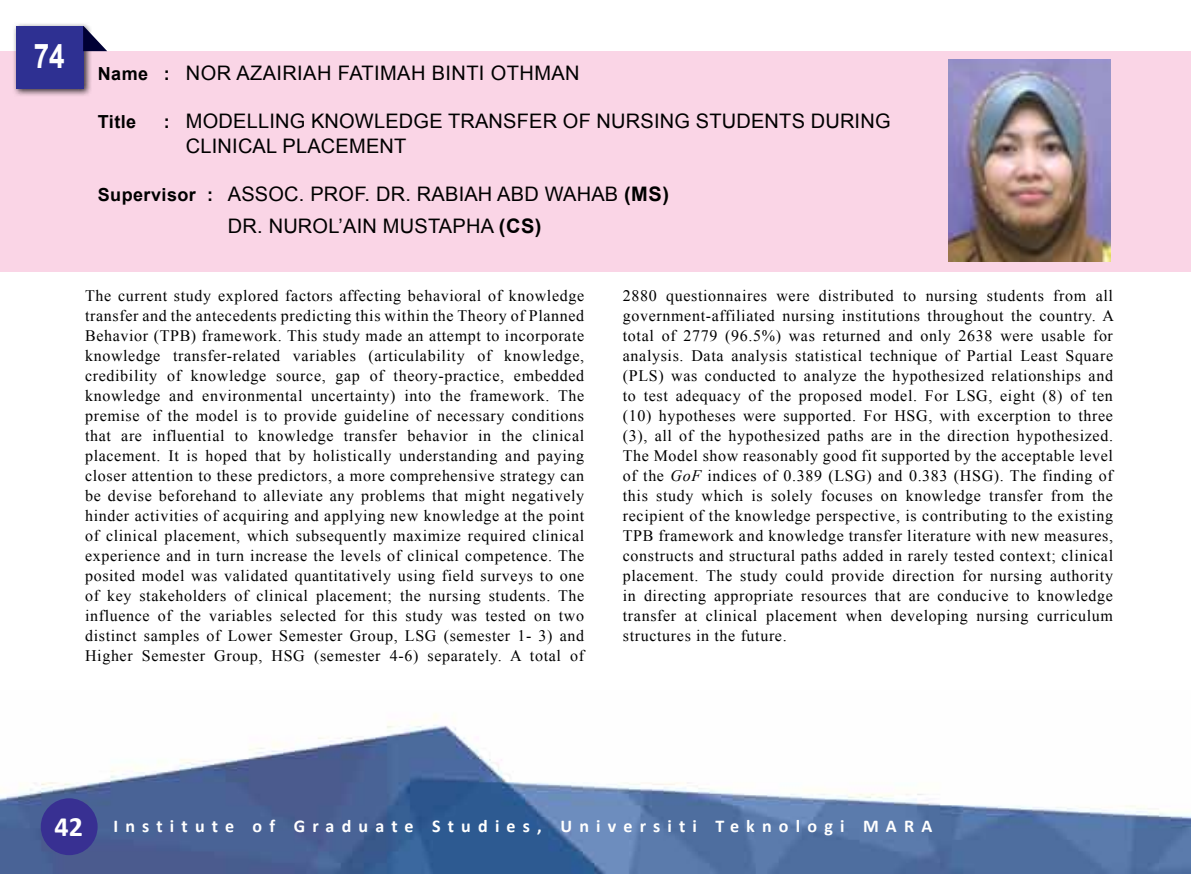
<style>
.page{position:relative;width:1191px;height:874px;background:#fff}
.page>*{position:absolute;margin:0;border:0;box-sizing:border-box;transform-origin:0 0}
.t1{font:700 34px "Arial";color:#fff;scale:.82 1}
.t2{font:20px/24px "Arial";letter-spacing:.01em;color:#000}
.t3{font:700 18px "Calibri";letter-spacing:.4em;color:#fff}
.t4{font:700 18px "Arial";letter-spacing:.025em;color:#000}
.t5{font:16px/20px "Times New Roman";letter-spacing:.04em;color:#000;text-align:justify}
.s1{font-weight:700;font-size:18px}
.s2{font-weight:700}
.s3{font-style:italic}
.s4{font-size:28px}
</style>
<div class="page">
<img style="left:0;top:714px;width:1191px;height:160px">
<div style="left:41px;top:798px;width:57px;height:57px;background:#383092;border-radius:50%"></div>
<div style="left:0;top:51px;width:1191px;height:220px;background:#fad5e6"></div>
<img style="left:948px;top:60px;width:162px;height:202px">
<div style="left:12px;top:22px;width:80px;height:75px;background:#000;opacity:.75"></div>
<div style="left:16px;top:26px;width:68px;height:63px;background:#2e3092"></div>
<svg style="left:83px;top:26px;width:24px;height:25px"></svg>
<h1 class="t1" style="left:34px;top:34px;width:39px">74</h1>
<p class="t2" style="left:98px;top:62px;width:483px"><span class="s1">Name :</span> NOR AZAIRIAH FATIMAH BINTI OTHMAN</p>
<p class="t4" style="left:98px;top:110px;width:40px">Title</p>
<p class="t2" style="left:186px;top:110px;width:706px;text-indent:-22px"><span class="s1">:</span> MODELLING KNOWLEDGE TRANSFER OF NURSING STUDENTS DURING<br>CLINICAL PLACEMENT</p>
<p class="t2" style="left:98px;top:178px;width:572px;line-height:32px;text-align:center"><span class="s1">Supervisor :</span> ASSOC. PROF. DR. RABIAH ABD WAHAB <span class="s2">(MS)<br></span>DR. NUROL’AIN MUSTAPHA <span class="s2">(CS)</span></p>
<p class="t5" style="left:85px;top:285px;width:501px">The current study explored factors affecting behavioral of knowledge transfer and the antecedents predicting this within the Theory of Planned Behavior (TPB) framework. This study made an attempt to incorporate knowledge transfer-related variables (articulability of knowledge, credibility of knowledge source, gap of theory-practice, embedded knowledge and environmental uncertainty) into the framework. The premise of the model is to provide guideline of necessary conditions that are influential to knowledge transfer behavior in the clinical placement. It is hoped that by holistically understanding and paying closer attention to these predictors, a more comprehensive strategy can be devise beforehand to alleviate any problems that might negatively hinder activities of acquiring and applying new knowledge at the point of clinical placement, which subsequently maximize required clinical experience and in turn increase the levels of clinical competence. The posited model was validated quantitatively using field surveys to one of key stakeholders of clinical placement; the nursing students. The influence of the variables selected for this study was tested on two distinct samples of Lower Semester Group, LSG (semester 1- 3) and Higher Semester Group, HSG (semester 4-6) separately. A total of</p>
<p class="t5" style="left:623px;top:285px;width:492px">2880 questionnaires were distributed to nursing students from all government-affiliated nursing institutions throughout the country. A total of 2779 (96.5%) was returned and only 2638 were usable for analysis. Data analysis statistical technique of Partial Least Square (PLS) was conducted to analyze the hypothesized relationships and to test adequacy of the proposed model. For LSG, eight (8) of ten (10) hypotheses were supported. For HSG, with excerption to three (3), all of the hypothesized paths are in the direction hypothesized.<br>The Model show reasonably good fit supported by the acceptable level of the <span class="s3">GoF</span> indices of 0.389 (LSG) and 0.383 (HSG). The finding of this study which is solely focuses on knowledge transfer from the recipient of the knowledge perspective, is contributing to the existing TPB framework and knowledge transfer literature with new measures, constructs and structural paths added in rarely tested context; clinical placement. The study could provide direction for nursing authority in directing appropriate resources that are conducive to knowledge transfer at clinical placement when developing nursing curriculum structures in the future.</p>
<p class="t3" style="left:55px;top:813px;width:879px"><span class="s4">42</span> Institute of Graduate Studies, Universiti Teknologi MARA</p>
</div>
